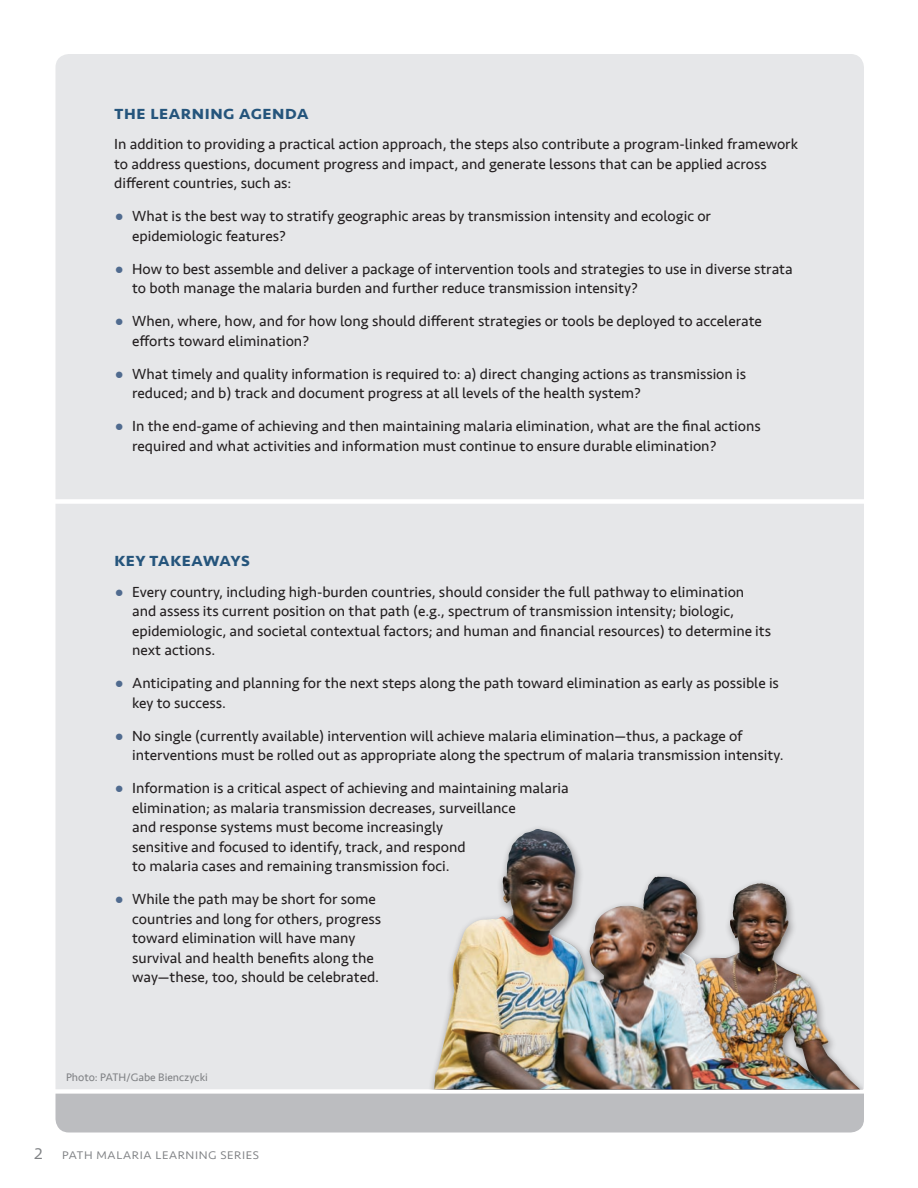
<style>
.page{position:relative;width:918px;height:1188px;background:#fff}
.page>*{position:absolute;margin:0;border:0;box-sizing:border-box;transform-origin:0 0}
.t1{font:500 19.5px "Seravek";color:#25557c}
.sidebar-bullets{font:15px/19.5px "Seravek";color:#231f20}
.sidebar-body{font:15px/19.5px "Seravek";color:#231f20}
.figure-heading{font:300 15px "Seravek";color:#808285}
.photo_credit{font:11.25px "Seravek";color:#808285}
.s1{font-size:25.5px;color:#506b8f}
.s2{font-size:21px}
</style>
<div class="page">
<div style="left:56px;top:54px;width:808px;height:1035px;background:#e6e7e9"></div>
<div style="left:56px;top:1094px;width:808px;height:38px;background:#bcbdc0"></div>
<div style="left:54px;top:499px;width:821px;height:5px;background:#fff"></div>
<div style="left:426px;top:824px;width:437px;height:265px;background:#e6e7e9"></div>
<img style="left:434px;top:830px;width:426px;height:259px">
<p class="t1" style="left:114px;top:100px;width:196px">the learning agenda</p>
<p class="sidebar-body" style="left:114px;top:134px;width:686px">In addition to providing a practical action approach, the steps also contribute a program-linked framework to address questions, document progress and impact, and generate lessons that can be applied across different countries, such as:</p>
<p class="sidebar-bullets" style="left:132px;top:206px;width:580px;text-indent:-18px"><span class="s1">•</span> What is the best way to stratify geographic areas by transmission intensity and ecologic or epidemiologic features?</p>
<p class="sidebar-bullets" style="left:132px;top:259px;width:662px;text-indent:-18px"><span class="s1">•</span> How to best assemble and deliver a package of intervention tools and strategies to use in diverse strata to both manage the malaria burden and further reduce transmission intensity?</p>
<p class="sidebar-bullets" style="left:132px;top:311px;width:631px;text-indent:-18px"><span class="s1">•</span> When, where, how, and for how long should different strategies or tools be deployed to accelerate efforts toward elimination?</p>
<p class="sidebar-bullets" style="left:132px;top:364px;width:616px;text-indent:-18px"><span class="s1">•</span> What timely and quality information is required to: a) direct changing actions as transmission is reduced; and b) track and document progress at all levels of the health system?</p>
<p class="sidebar-bullets" style="left:132px;top:416px;width:630px;text-indent:-18px"><span class="s1">•</span> In the end-game of achieving and then maintaining malaria elimination, what are the final actions required and what activities and information must continue to ensure durable elimination?</p>
<p class="t1" style="left:114px;top:548px;width:137px">key takeaways</p>
<p class="sidebar-bullets" style="left:132px;top:582px;width:641px;text-indent:-18px"><span class="s1">•</span> Every country, including high-burden countries, should consider the full pathway to elimination and assess its current position on that path (e.g., spectrum of transmission intensity; biologic, epidemiologic, and societal contextual factors; and human and financial resources) to determine its next actions.</p>
<p class="sidebar-bullets" style="left:132px;top:673px;width:648px;text-indent:-18px"><span class="s1">•</span> Anticipating and planning for the next steps along the path toward elimination as early as possible is key to success.</p>
<p class="sidebar-bullets" style="left:132px;top:726px;width:653px;text-indent:-18px"><span class="s1">•</span> No single (currently available) intervention will achieve malaria elimination—thus, a package of interventions must be rolled out as appropriate along the spectrum of malaria transmission intensity.</p>
<p class="sidebar-bullets" style="left:132px;top:778px;width:438px;text-indent:-18px"><span class="s1">•</span> Information is a critical aspect of achieving and maintaining malaria elimination; as malaria transmission decreases, surveillance<br>and response systems must become increasingly<br>sensitive and focused to identify, track, and respond<br>to malaria cases and remaining transmission foci.</p>
<p class="sidebar-bullets" style="left:132px;top:889px;width:250px;text-indent:-18px"><span class="s1">•</span> While the path may be short for some countries and long for others, progress toward elimination will have many survival and health benefits along the way—these, too, should be celebrated.</p>
<p class="photo_credit" style="left:66px;top:1069px;width:143px">Photo: PATH/Gabe Bienczycki</p>
<p class="figure-heading" style="left:34px;top:1145px;width:227px"><span class="s2">2</span> path malaria learning series</p>
</div>
